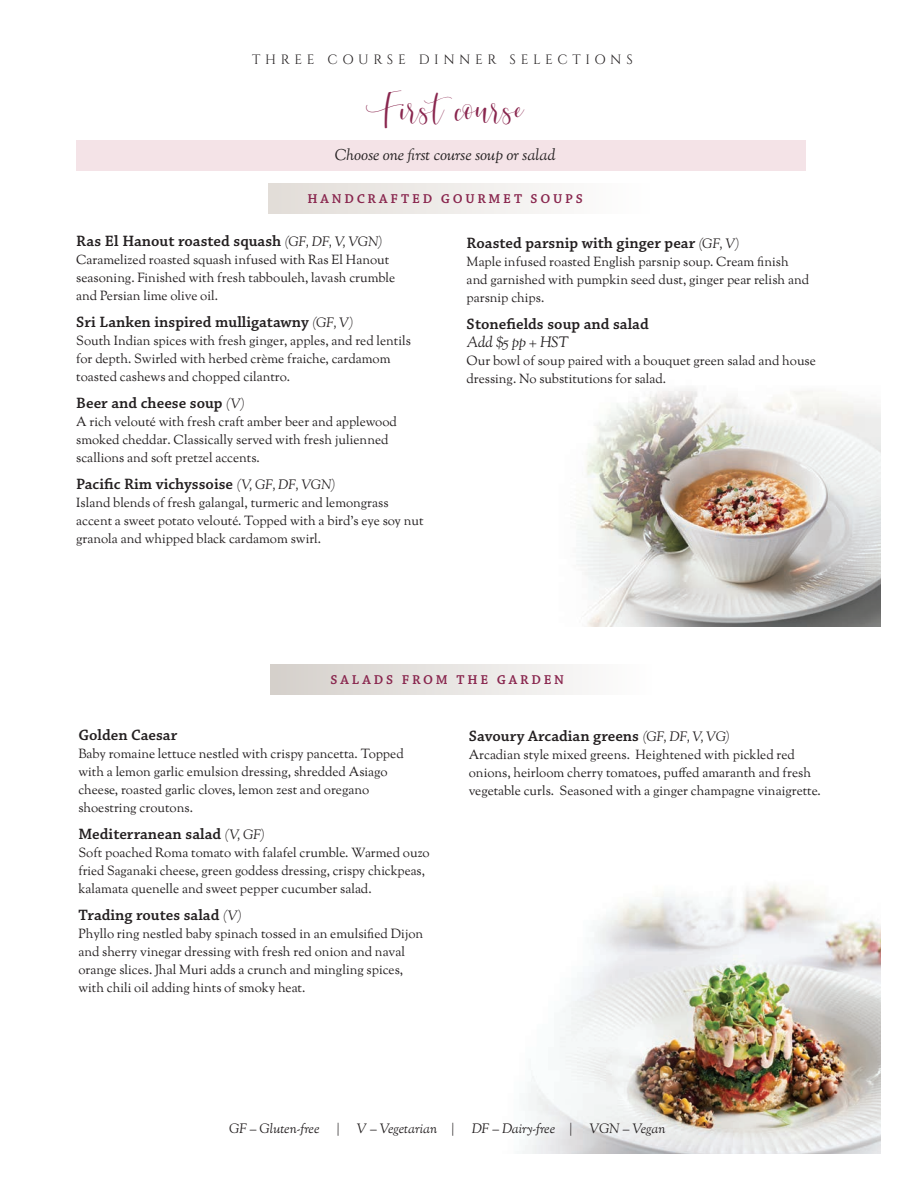
<style>
.page{position:relative;width:918px;height:1188px;background:#fff}
.page>*{position:absolute;margin:0;border:0;box-sizing:border-box;transform-origin:0 0}
.t1{font:40.5px "Julietta";color:#89264e}
.items{font:15.75px "Chaparral Pro Semibold Capt";color:#231f20}
.t2{font:italic 15.75px "Sorts Mill Goudy";letter-spacing:-.005em;color:#231f20}
.items-2{font:italic 15px "Sorts Mill Goudy";letter-spacing:-.005em;color:#231f20}
.t3{font:italic 13.5px "Sorts Mill Goudy";letter-spacing:-.01em;color:#231f20}
.t4{font:13.5px "Chaparral Pro Semibold Capt";letter-spacing:.205em;color:#89264e}
.t5{font:13.5px "Cinzel";letter-spacing:.34em;color:#231f20}
.t6{font:13.2px/18px "Sorts Mill Goudy";color:#231f20}
.s1{font-family:"Sorts Mill Goudy";font-style:italic;font-size:13.5px}
</style>
<div class="page">
<img style="left:522px;top:884px;width:359px;height:270px">
<img style="left:576px;top:388px;width:305px;height:238px">
<div style="left:268px;top:183px;width:381px;height:30px;background:linear-gradient(to right,#e1dcd7,#fefefe)"></div>
<div style="left:77px;top:141px;width:729px;height:30px;background:#f4e3e7"></div>
<div style="left:270px;top:664px;width:381px;height:31px;background:linear-gradient(to right,#d4cfca,#fefefe)"></div>
<p class="t5" style="left:252px;top:52px;width:382px">THREE COURSE DINNER SELECTIONS</p>
<p class="t1" style="left:366px;top:85px;width:159px">First course</p>
<p class="t2" style="left:335px;top:145px;width:222px">Choose one first course soup or salad</p>
<p class="t4" style="left:308px;top:191px;width:277px">HANDCRAFTED GOURMET SOUPS</p>
<p class="items" style="left:76px;top:231px;width:308px">Ras El Hanout roasted squash <span class="s1">(GF, DF, V, VGN)</span></p>
<p class="t6" style="left:76px;top:251px;width:321px">Caramelized roasted squash infused with Ras El Hanout seasoning. Finished with fresh tabbouleh, lavash crumble and Persian lime olive oil.</p>
<p class="items" style="left:76px;top:312px;width:279px">Sri Lanken inspired mulligatawny <span class="s1">(GF, V)</span></p>
<p class="t6" style="left:76px;top:332px;width:336px">South Indian spices with fresh ginger, apples, and red lentils for depth. Swirled with herbed crème fraiche, cardamom toasted cashews and chopped cilantro.</p>
<p class="items" style="left:76px;top:393px;width:170px">Beer and cheese soup <span class="s1">(V)</span></p>
<p class="t6" style="left:76px;top:413px;width:322px">A rich velouté with fresh craft amber beer and applewood smoked cheddar. Classically served with fresh julienned scallions and soft pretzel accents.</p>
<p class="items" style="left:76px;top:474px;width:261px">Pacific Rim vichyssoise <span class="s1">(V, GF, DF, VGN)</span></p>
<p class="t6" style="left:76px;top:494px;width:349px">Island blends of fresh galangal, turmeric and lemongrass accent a sweet potato velouté. Topped with a bird’s eye soy nut granola and whipped black cardamom swirl.</p>
<p class="items" style="left:467px;top:234px;width:274px">Roasted parsnip with ginger pear <span class="s1">(GF, V)</span></p>
<p class="t6" style="left:467px;top:253px;width:344px">Maple infused roasted English parsnip soup. Cream finish and garnished with pumpkin seed dust, ginger pear relish and parsnip chips.</p>
<p class="items" style="left:467px;top:315px;width:184px">Stonefields soup and salad</p>
<p class="items-2" style="left:467px;top:332px;width:104px">Add $5 pp + HST</p>
<p class="t6" style="left:467px;top:352px;width:351px">Our bowl of soup paired with a bouquet green salad and house dressing. No substitutions for salad.</p>
<p class="t4" style="left:331px;top:671px;width:235px">SALADS FROM THE GARDEN</p>
<p class="items" style="left:78px;top:726px;width:100px">Golden Caesar</p>
<p class="t6" style="left:78px;top:746px;width:327px">Baby romaine lettuce nestled with crispy pancetta. Topped with a lemon garlic emulsion dressing, shredded Asiago cheese, roasted garlic cloves, lemon zest and oregano shoestring croutons.</p>
<p class="items" style="left:78px;top:825px;width:188px">Mediterranean salad <span class="s1">(V, GF)</span></p>
<p class="t6" style="left:78px;top:845px;width:353px">Soft poached Roma tomato with falafel crumble. Warmed ouzo fried Saganaki cheese, green goddess dressing, crispy chickpeas, kalamata quenelle and sweet pepper cucumber salad.</p>
<p class="items" style="left:78px;top:906px;width:165px">Trading routes salad <span class="s1">(V)</span></p>
<p class="t6" style="left:78px;top:926px;width:346px">Phyllo ring nestled baby spinach tossed in an emulsified Dijon and sherry vinegar dressing with fresh red onion and naval orange slices. Jhal Muri adds a crunch and mingling spices, with chili oil adding hints of smoky heat.</p>
<p class="items" style="left:469px;top:727px;width:262px">Savoury Arcadian greens <span class="s1">(GF, DF, V, VG)</span></p>
<p class="t6" style="left:469px;top:747px;width:354px">Arcadian style mixed greens. Heightened with pickled red onions, heirloom cherry tomatoes, puffed amaranth and fresh vegetable curls. Seasoned with a ginger champagne vinaigrette.</p>
<p class="t3" style="left:229px;top:1120px;width:92px">GF – Gluten-free</p>
<p class="t3" style="left:337px;top:1120px;width:4px">|</p>
<p class="t3" style="left:357px;top:1120px;width:99px">V – Vegetarian |</p>
<p class="t3" style="left:472px;top:1120px;width:102px">DF – Dairy-free |</p>
<p class="t3" style="left:590px;top:1120px;width:77px">VGN – Vegan</p>
</div>
